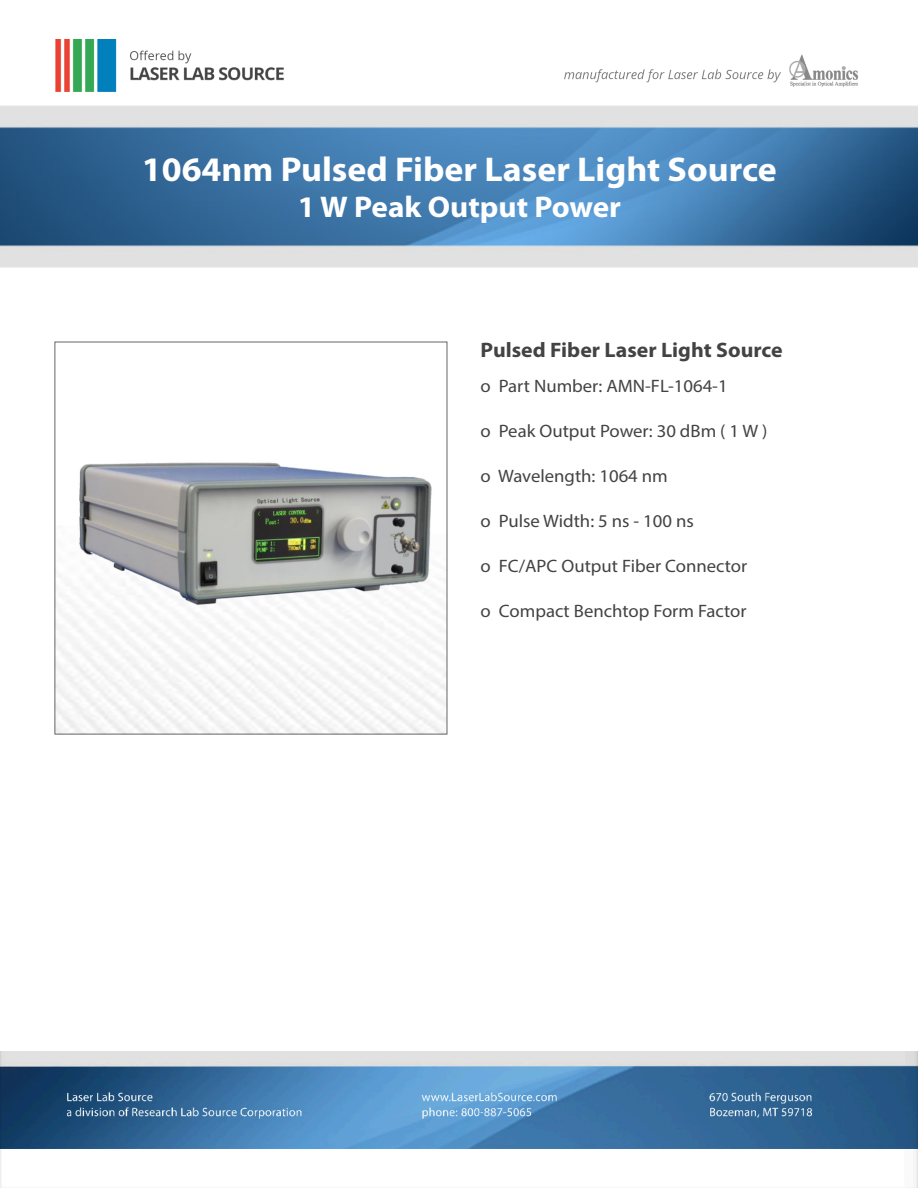
<style>
.page{position:relative;width:918px;height:1188px;background:#fff}
.page>*{position:absolute;margin:0;border:0;box-sizing:border-box;transform-origin:0 0}
.t1{font:700 34.5px "Myriad Pro";color:#fff;scale:1.04 1}
.t2{font:700 30px "Myriad Pro";color:#fff;scale:1.04 1}
.t3{font:700 21px "Myriad Pro";color:#434343;scale:1.04 1}
.t4{font:18px "Myriad Pro";color:#434343;scale:1.04 1}
</style>
<div class="page">
<img style="left:0;top:105px;width:918px;height:162px">
<img style="left:55px;top:39px;width:229px;height:53px">
<img style="left:0;top:1052px;width:918px;height:136px">
<img style="left:564px;top:54px;width:294px;height:33px">
<img style="left:57px;top:462px;width:388px;height:270px">
<p class="t1" style="left:142px;top:151px;width:612px">1064nm Pulsed Fiber Laser Light Source</p>
<p class="t2" style="left:298px;top:191px;width:312px">1 W Peak Output Power</p>
<p class="t3" style="left:481px;top:338px;width:292px">Pulsed Fiber Laser Light Source</p>
<p class="t4" style="left:481px;top:375px;width:239px">ο Part Number: AMN-FL-1064-1</p>
<p class="t4" style="left:481px;top:420px;width:277px">ο Peak Output Power: 30 dBm ( 1 W )</p>
<p class="t4" style="left:481px;top:465px;width:182px">ο Wavelength: 1064 nm</p>
<p class="t4" style="left:481px;top:510px;width:207px">ο Pulse Width: 5 ns - 100 ns</p>
<p class="t4" style="left:481px;top:555px;width:258px">ο FC/APC Output Fiber Connector</p>
<p class="t4" style="left:481px;top:600px;width:257px">ο Compact Benchtop Form Factor</p>
</div>
